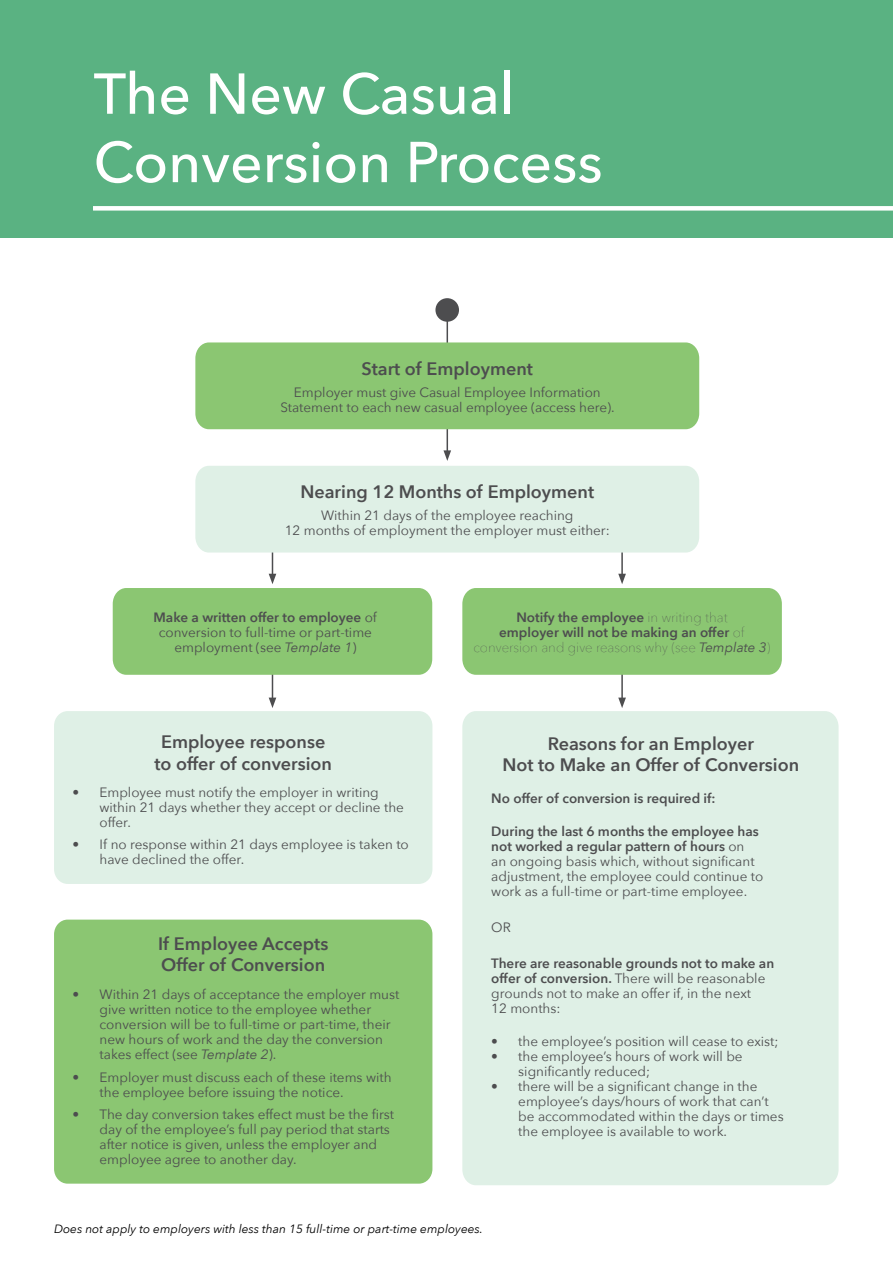
<style>
.page{position:relative;width:893px;height:1263px;background:#fff}
.page>*{position:absolute;margin:0;border:0;box-sizing:border-box;transform-origin:0 0}
.t1{font:500 57px/68.4px "Avenir Next";color:#fff}
.t2{font:600 18px/21.6px "Avenir Next";color:#4d4d4f;text-align:center}
.t3{font:13.5px/15px "Avenir Next";color:#4d4d4f}
.t4{font:600 13.5px/15px "Avenir Next";color:#4d4d4f;text-align:center}
.t5{font:italic 12px "Avenir Next";color:#000}
.s1{font-weight:600}
.s2{font-style:italic}
.s3{font-weight:200}
.s4{font-weight:400;font-style:italic}
</style>
<div class="page">
<div style="left:0;top:0;width:893px;height:237px;background:#5ab282"></div>
<hr style="left:447px;top:311px;width:1px;height:142px;background:#4d4d4f">
<hr style="left:272px;top:511px;width:1px;height:65px;background:#4d4d4f">
<hr style="left:272px;top:635px;width:1px;height:65px;background:#4d4d4f">
<svg style="left:269px;top:698px;width:7px;height:10px"></svg>
<hr style="left:621px;top:511px;width:2px;height:65px;background:#4d4d4f">
<hr style="left:621px;top:635px;width:2px;height:65px;background:#4d4d4f">
<svg style="left:618px;top:698px;width:8px;height:10px"></svg>
<div style="left:93px;top:206px;width:800px;height:5px;background:#fff"></div>
<div style="left:195px;top:342px;width:504px;height:87px;background:#8bc672"></div>
<svg style="left:113px;top:574px;width:319px;height:101px;background:#9bce86"></svg>
<svg style="left:462px;top:574px;width:320px;height:101px;background:#9cce87"></svg>
<div style="left:462px;top:711px;width:377px;height:474px;background:#dff0e6"></div>
<svg style="left:195px;top:450px;width:504px;height:102px"></svg>
<div style="left:54px;top:711px;width:378px;height:173px;background:#dff0e6;border-radius:14px"></div>
<div style="left:54px;top:920px;width:378px;height:264px;background:#8bc672;border-radius:14px"></div>
<div style="left:435px;top:298px;width:24px;height:24px;background:#4d4d4f;border-radius:50%"></div>
<h1 class="t1" style="left:94px;top:58px;width:511px">The New Casual<br>Conversion Process</h1>
<h2 class="t2" style="left:362px;top:357px;width:173px">Start of Employment</h2>
<p class="t3" style="left:280px;top:384px;width:336px;text-align:center">Employer must give Casual Employee Information<br>Statement to each new casual employee (access here).</p>
<h2 class="t2" style="left:300px;top:480px;width:295px">Nearing 12 Months of Employment</h2>
<p class="t3" style="left:285px;top:508px;width:327px;text-align:center">Within 21 days of the employee reaching<br>12 months of employment the employer must either:</p>
<p class="t3" style="left:154px;top:609px;width:225px;text-align:center"><span class="s1">Make a written offer to employee</span> of conversion to full-time or part-time employment (see <span class="s2">Template 1</span>)</p>
<p class="t4" style="left:473px;top:609px;width:299px">Notify the employee <span class="s3">in writing that<br></span>employer will not be making an offer <span class="s3">of conversion and give reasons why (see</span> <span class="s4">Template 3</span><span class="s3">)</span></p>
<h2 class="t2" style="left:154px;top:730px;width:179px">Employee response to offer of conversion</h2>
<p class="t3" style="left:99px;top:784px;width:306px;text-indent:-27px">• Employee must notify the employer in writing within 21 days whether they accept or decline the offer.</p>
<p class="t3" style="left:99px;top:836px;width:311px;text-indent:-27px">• If no response within 21 days employee is taken to have declined the offer.</p>
<h2 class="t2" style="left:158px;top:932px;width:172px;text-align:left">If Employee Accepts<br>Offer of Conversion</h2>
<p class="t3" style="left:100px;top:986px;width:301px;text-indent:-27px">• Within 21 days of acceptance the employer must give written notice to the employee whether conversion will be to full-time or part-time, their new hours of work and the day the conversion takes effect (see <span class="s2">Template 2</span>).</p>
<p class="t3" style="left:100px;top:1069px;width:294px;text-indent:-27px">• Employer must discuss each of these items with the employee before issuing the notice.</p>
<p class="t3" style="left:100px;top:1106px;width:296px;text-indent:-27px">• The day conversion takes effect must be the first day of the employee’s full pay period that starts after notice is given, unless the employer and employee agree to another day.</p>
<h2 class="t2" style="left:502px;top:732px;width:298px">Reasons for an Employer<br>Not to Make an Offer of Conversion</h2>
<p class="t4" style="left:491px;top:791px;width:226px">No offer of conversion is required if:</p>
<p class="t3" style="left:491px;top:824px;width:274px"><span class="s1">During the last 6 months the employee has not worked a regular pattern of hours</span> on<br>an ongoing basis which, without significant adjustment, the employee could continue to work as a full-time or part-time employee.</p>
<p class="t3" style="left:491px;top:920px;width:21px">OR</p>
<p class="t3" style="left:491px;top:956px;width:284px"><span class="s1">There are reasonable grounds not to make an offer of conversion.</span> There will be reasonable grounds not to make an offer if, in the next<br>12 months:</p>
<p class="t3" style="left:491px;top:1034px;width:289px">• the employee’s position will cease to exist;</p>
<p class="t3" style="left:518px;top:1049px;width:226px;text-indent:-27px">• the employee’s hours of work will be significantly reduced;</p>
<p class="t3" style="left:518px;top:1079px;width:267px;text-indent:-27px">• there will be a significant change in the employee’s days/hours of work that can’t be accommodated within the days or times the employee is available to work.</p>
<p class="t5" style="left:54px;top:1218px;width:430px">Does not apply to employers with less than 15 full-time or part-time employees.</p>
</div>
